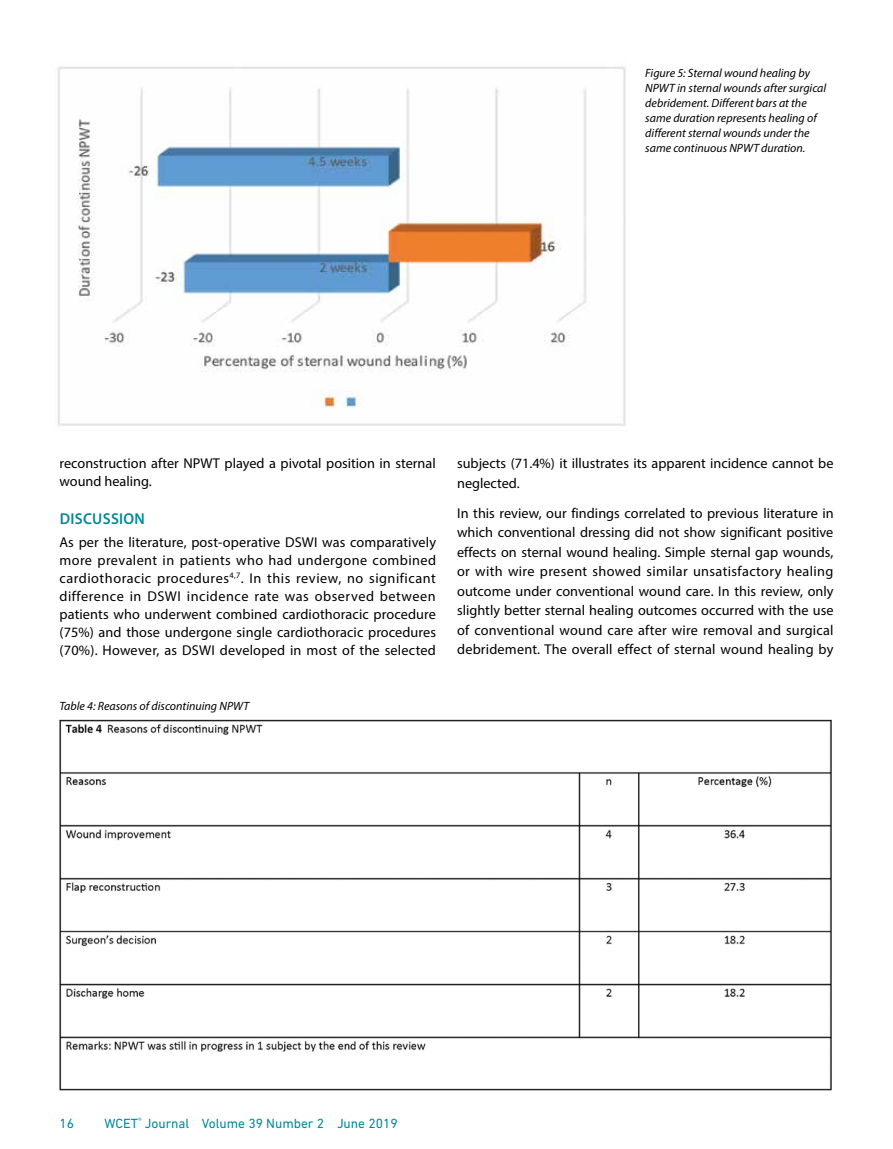
<style>
.page{position:relative;width:893px;height:1149px;background:#fff}
.page>*{position:absolute;margin:0;border:0;box-sizing:border-box;transform-origin:0 0}
.t1{font:600 15.75px "Myriad Pro";letter-spacing:.02em;color:#008a97}
.t2{font:14.25px/19.5px "Myriad Pro";color:#000}
.t3{font:13.5px "DIN Next LT Pro";color:#008a97}
.t4{font:italic 12px/15px "Myriad Pro";color:#000}
</style>
<div class="page">
<img style="left:57px;top:66px;width:569px;height:360px">
<img style="left:59px;top:719px;width:773px;height:372px">
<p class="t4" style="left:645px;top:65px;width:182px">Figure 5: Sternal wound healing by NPWT in sternal wounds after surgical debridement. Different bars at the same duration represents healing of different sternal wounds under the same continuous NPWT duration.</p>
<p class="t2" style="left:60px;top:454px;width:378px;line-height:18px">reconstruction after NPWT played a pivotal position in sternal wound healing.</p>
<p class="t1" style="left:60px;top:508px;width:87px">DISCUSSION</p>
<p class="t2" style="left:60px;top:532px;width:378px;line-height:18px;text-align:justify">As per the literature, post-operative DSWI was comparatively more prevalent in patients who had undergone combined cardiothoracic procedures<sup>4,7</sup>. In this review, no significant difference in DSWI incidence rate was observed between patients who underwent combined cardiothoracic procedure (75%) and those undergone single cardiothoracic procedures (70%). However, as DSWI developed in most of the selected</p>
<p class="t4" style="left:60px;top:697px;width:191px">Table 4: Reasons of discontinuing NPWT</p>
<p class="t2" style="left:457px;top:453px;width:378px">subjects (71.4%) it illustrates its apparent incidence cannot be neglected.</p>
<p class="t2" style="left:457px;top:503px;width:378px;text-align:justify">In this review, our findings correlated to previous literature in which conventional dressing did not show significant positive effects on sternal wound healing. Simple sternal gap wounds, or with wire present showed similar unsatisfactory healing outcome under conventional wound care. In this review, only slightly better sternal healing outcomes occurred with the use of conventional wound care after wire removal and surgical debridement. The overall effect of sternal wound healing by</p>
<p class="t3" style="left:60px;top:1114px;width:16px">16</p>
<p class="t3" style="left:105px;top:1114px;width:295px">WCET<sup>®</sup> Journal Volume 39 Number 2 June 2019</p>
</div>
